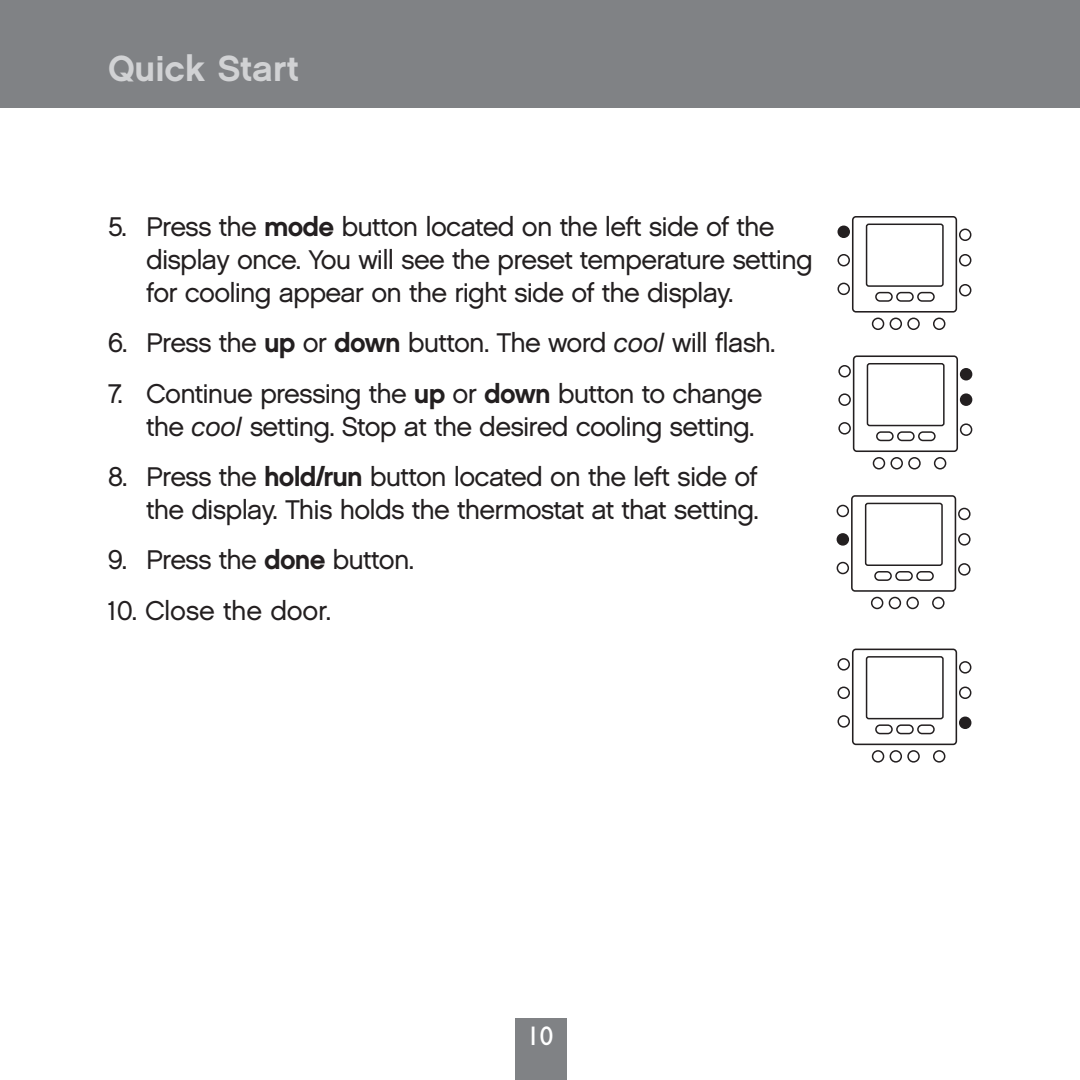
<style>
.page{position:relative;width:1080px;height:1080px;background:#fff}
.page>*{position:absolute;margin:0;border:0;box-sizing:border-box;transform-origin:0 0}
.t1{font:36px "Chalet New York Nineteen Sixty";color:#d1d2d4}
.t2{font:27px/33px "Chalet London Nineteen Sixty";letter-spacing:-.03em;color:#231f20;text-align:right}
.t3{font:27px "Chalet London Nineteen Sixty";letter-spacing:-.01em;color:#231f20}
.t4{font:27px "Gill Sans";color:#fff}
.s1{font-family:"Chalet New York Nineteen Sixty"}
.s2{font-family:"Helvetica Neue";font-style:italic}
</style>
<div class="page">
<div style="left:0;top:0;width:1080px;height:108px;background:#808285"></div>
<div style="left:515px;top:1018px;width:51px;height:62px;background:#808285"></div>
<div style="left:875px;top:292px;width:18px;height:10px;border:2px solid #231f20;border-radius:4px"></div>
<div style="left:896px;top:292px;width:18px;height:10px;border:2px solid #231f20;border-radius:4px"></div>
<div style="left:917px;top:292px;width:18px;height:10px;border:2px solid #231f20;border-radius:4px"></div>
<div style="left:852px;top:216px;width:105px;height:97px;border:2px solid #231f20;border-radius:3px"></div>
<div style="left:959px;top:229px;width:12px;height:12px;border:2px solid #231f20;border-radius:50%"></div>
<div style="left:959px;top:254px;width:12px;height:12px;border:2px solid #231f20;border-radius:50%"></div>
<div style="left:959px;top:284px;width:12px;height:12px;border:2px solid #231f20;border-radius:50%"></div>
<div style="left:838px;top:226px;width:11px;height:11px;background:#231f20;border-radius:50%"></div>
<div style="left:838px;top:226px;width:12px;height:12px;border:2px solid #231f20;border-radius:50%"></div>
<div style="left:838px;top:254px;width:12px;height:12px;border:2px solid #231f20;border-radius:50%"></div>
<div style="left:838px;top:283px;width:12px;height:12px;border:2px solid #231f20;border-radius:50%"></div>
<div style="left:866px;top:224px;width:78px;height:63px;border:2px solid #231f20;border-radius:2px"></div>
<div style="left:872px;top:318px;width:12px;height:12px;border:2px solid #231f20;border-radius:50%"></div>
<div style="left:890px;top:318px;width:12px;height:12px;border:2px solid #231f20;border-radius:50%"></div>
<div style="left:907px;top:318px;width:13px;height:12px;border:2px solid #231f20;border-radius:50%"></div>
<div style="left:933px;top:318px;width:12px;height:12px;border:2px solid #231f20;border-radius:50%"></div>
<div style="left:876px;top:431px;width:18px;height:10px;border:2px solid #231f20;border-radius:4px"></div>
<div style="left:897px;top:431px;width:18px;height:10px;border:2px solid #231f20;border-radius:4px"></div>
<div style="left:918px;top:431px;width:18px;height:10px;border:2px solid #231f20;border-radius:4px"></div>
<div style="left:853px;top:355px;width:105px;height:97px;border:2px solid #231f20;border-radius:3px"></div>
<div style="left:961px;top:369px;width:11px;height:11px;background:#231f20;border-radius:50%"></div>
<div style="left:960px;top:368px;width:12px;height:12px;border:2px solid #231f20;border-radius:50%"></div>
<div style="left:961px;top:394px;width:11px;height:11px;background:#231f20;border-radius:50%"></div>
<div style="left:960px;top:393px;width:12px;height:13px;border:2px solid #231f20;border-radius:50%"></div>
<div style="left:960px;top:423px;width:12px;height:13px;border:2px solid #231f20;border-radius:50%"></div>
<div style="left:838px;top:365px;width:13px;height:12px;border:2px solid #231f20;border-radius:50%"></div>
<div style="left:838px;top:393px;width:13px;height:13px;border:2px solid #231f20;border-radius:50%"></div>
<div style="left:838px;top:422px;width:13px;height:13px;border:2px solid #231f20;border-radius:50%"></div>
<div style="left:867px;top:363px;width:78px;height:63px;border:2px solid #231f20;border-radius:2px"></div>
<div style="left:873px;top:457px;width:12px;height:13px;border:2px solid #231f20;border-radius:50%"></div>
<div style="left:890px;top:457px;width:13px;height:13px;border:2px solid #231f20;border-radius:50%"></div>
<div style="left:908px;top:457px;width:13px;height:13px;border:2px solid #231f20;border-radius:50%"></div>
<div style="left:934px;top:457px;width:12px;height:13px;border:2px solid #231f20;border-radius:50%"></div>
<div style="left:875px;top:724px;width:18px;height:10px;border:2px solid #231f20;border-radius:4px"></div>
<div style="left:896px;top:724px;width:18px;height:10px;border:2px solid #231f20;border-radius:4px"></div>
<div style="left:917px;top:724px;width:18px;height:10px;border:2px solid #231f20;border-radius:4px"></div>
<div style="left:852px;top:649px;width:105px;height:96px;border:2px solid #231f20;border-radius:3px"></div>
<div style="left:959px;top:661px;width:12px;height:13px;border:2px solid #231f20;border-radius:50%"></div>
<div style="left:959px;top:687px;width:12px;height:12px;border:2px solid #231f20;border-radius:50%"></div>
<div style="left:960px;top:717px;width:11px;height:11px;background:#231f20;border-radius:50%"></div>
<div style="left:959px;top:717px;width:12px;height:12px;border:2px solid #231f20;border-radius:50%"></div>
<div style="left:838px;top:658px;width:12px;height:13px;border:2px solid #231f20;border-radius:50%"></div>
<div style="left:838px;top:687px;width:12px;height:12px;border:2px solid #231f20;border-radius:50%"></div>
<div style="left:838px;top:715px;width:12px;height:13px;border:2px solid #231f20;border-radius:50%"></div>
<div style="left:866px;top:656px;width:78px;height:63px;border:2px solid #231f20;border-radius:2px"></div>
<div style="left:872px;top:750px;width:12px;height:13px;border:2px solid #231f20;border-radius:50%"></div>
<div style="left:890px;top:750px;width:12px;height:13px;border:2px solid #231f20;border-radius:50%"></div>
<div style="left:907px;top:750px;width:13px;height:13px;border:2px solid #231f20;border-radius:50%"></div>
<div style="left:933px;top:750px;width:12px;height:13px;border:2px solid #231f20;border-radius:50%"></div>
<div style="left:874px;top:571px;width:18px;height:10px;border:2px solid #231f20;border-radius:4px"></div>
<div style="left:895px;top:571px;width:18px;height:10px;border:2px solid #231f20;border-radius:4px"></div>
<div style="left:916px;top:571px;width:18px;height:10px;border:2px solid #231f20;border-radius:4px"></div>
<div style="left:851px;top:495px;width:105px;height:97px;border:2px solid #231f20;border-radius:3px"></div>
<div style="left:958px;top:508px;width:13px;height:12px;border:2px solid #231f20;border-radius:50%"></div>
<div style="left:958px;top:533px;width:13px;height:13px;border:2px solid #231f20;border-radius:50%"></div>
<div style="left:958px;top:563px;width:13px;height:13px;border:2px solid #231f20;border-radius:50%"></div>
<div style="left:837px;top:505px;width:12px;height:12px;border:2px solid #231f20;border-radius:50%"></div>
<div style="left:837px;top:534px;width:11px;height:11px;background:#231f20;border-radius:50%"></div>
<div style="left:837px;top:533px;width:12px;height:13px;border:2px solid #231f20;border-radius:50%"></div>
<div style="left:837px;top:562px;width:12px;height:12px;border:2px solid #231f20;border-radius:50%"></div>
<div style="left:865px;top:503px;width:78px;height:63px;border:2px solid #231f20;border-radius:2px"></div>
<div style="left:871px;top:597px;width:12px;height:12px;border:2px solid #231f20;border-radius:50%"></div>
<div style="left:889px;top:597px;width:12px;height:12px;border:2px solid #231f20;border-radius:50%"></div>
<div style="left:906px;top:597px;width:13px;height:12px;border:2px solid #231f20;border-radius:50%"></div>
<div style="left:932px;top:597px;width:13px;height:12px;border:2px solid #231f20;border-radius:50%"></div>
<h1 class="t1" style="left:108px;top:47px;width:192px">Quick Start</h1>
<p class="t2" style="left:146px;top:210px;width:668px;text-align:left;text-indent:-38px">5. Press the <span class="s1">mode</span> button located on the left side of the display once. You will see the preset temperature setting for cooling appear on the right side of the display.</p>
<p class="t2" style="left:108px;top:327px;width:669px">6. Press the <span class="s1">up</span> or <span class="s1">down</span> button. The word <span class="s2">cool</span> will flash.</p>
<p class="t2" style="left:108px;top:377px;width:656px">7. Continue pressing the <span class="s1">up</span> or <span class="s1">down</span> button to change the <span class="s2">cool</span> setting. Stop at the desired cooling setting.</p>
<p class="t2" style="left:108px;top:460px;width:652px">8. Press the <span class="s1">hold/run</span> button located on the left side of the display. This holds the thermostat at that setting.</p>
<p class="t2" style="left:108px;top:543px;width:308px">9. Press the <span class="s1">done</span> button.</p>
<p class="t3" style="left:108px;top:594px;width:225px">10. Close the door.</p>
<p class="t4" style="left:526px;top:1020px;width:28px">10</p>
</div>
